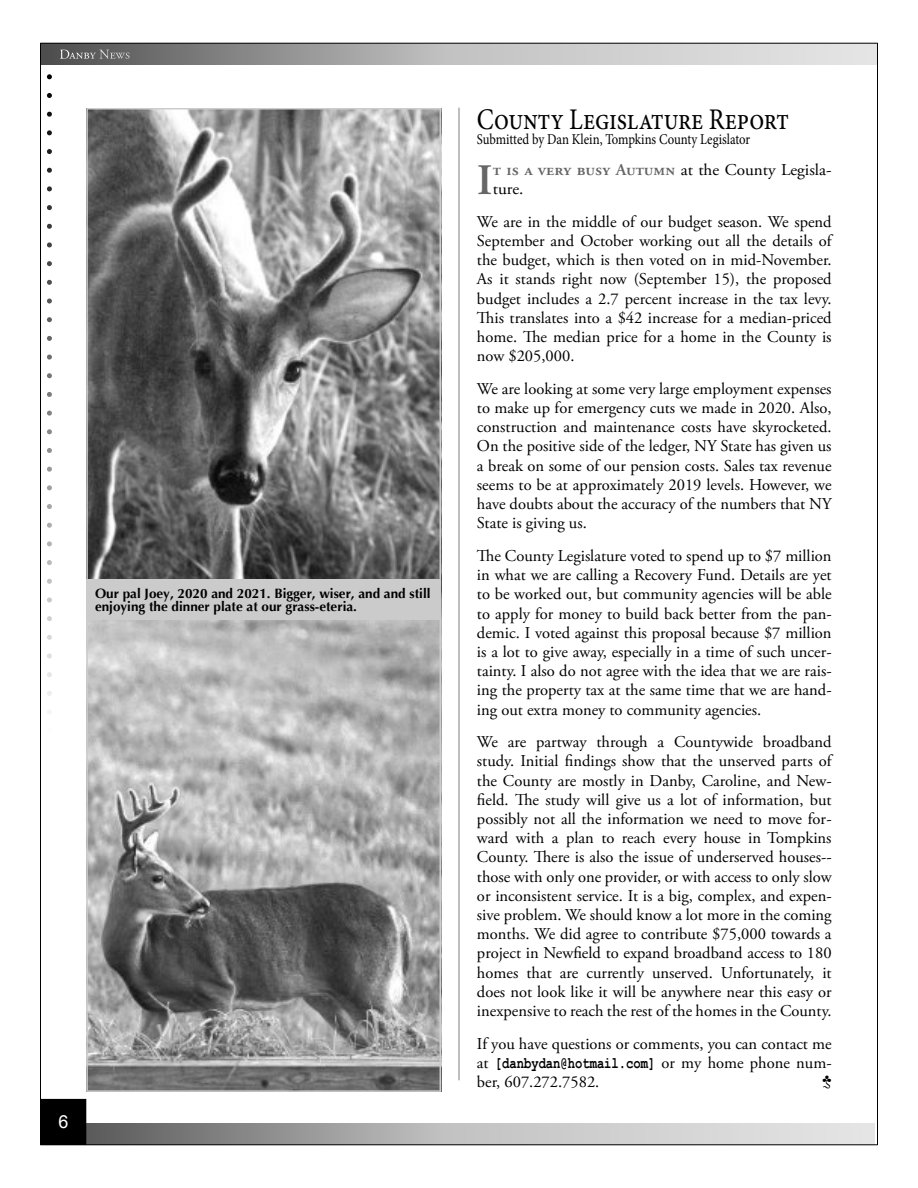
<style>
.page{position:relative;width:918px;height:1188px;background:#fff}
.page>*{position:absolute;margin:0;border:0;box-sizing:border-box;transform-origin:0 0}
.t1{font:600 43.35px "Adobe Garamond Pro";color:#666;scale:1.04 1}
.t2{font:30px "Minion Pro";letter-spacing:-.01em;color:#000;scale:.85 1}
.t3{font:18px "Arial";color:#fff}
.t4{font:16.5px/19.2px "Adobe Garamond Pro";color:#000;text-align:justify}
.t5{font:16.5px/19.2px "Adobe Garamond Pro";color:#000;scale:1.04 1}
.t6{font:700 16.2px "Courier New";color:#000;scale:.75 1}
.t7{font:15px "Minion Pro";letter-spacing:-.01em;color:#000;scale:.85 1}
.t8{font:700 13.5px/13.5px "Optima";color:#000}
.s1{font-weight:600;color:#666}
.s2{font-family:"Adobe Garamond Pro";font-weight:400;font-size:16.5px}
</style>
<div class="page">
<svg style="left:86px;top:1123px;width:789px;height:20px;background:#b3b3b3"></svg>
<svg style="left:42px;top:45px;width:834px;height:20px;background:#b1b1b1"></svg>
<div style="left:42px;top:1099px;width:44px;height:44px;background:#000"></div>
<svg style="left:60px;top:50px;width:70px;height:9px"></svg>
<svg style="left:47px;top:74px;width:5px;height:5px"></svg>
<svg style="left:47px;top:93px;width:5px;height:5px"></svg>
<svg style="left:47px;top:112px;width:5px;height:5px"></svg>
<svg style="left:47px;top:130px;width:5px;height:5px"></svg>
<svg style="left:47px;top:149px;width:5px;height:5px"></svg>
<svg style="left:47px;top:168px;width:5px;height:5px"></svg>
<svg style="left:47px;top:186px;width:5px;height:5px"></svg>
<svg style="left:47px;top:205px;width:5px;height:5px"></svg>
<svg style="left:47px;top:224px;width:5px;height:5px"></svg>
<svg style="left:47px;top:242px;width:5px;height:5px"></svg>
<svg style="left:47px;top:261px;width:5px;height:5px"></svg>
<svg style="left:47px;top:280px;width:5px;height:5px"></svg>
<svg style="left:47px;top:299px;width:5px;height:5px"></svg>
<svg style="left:47px;top:317px;width:5px;height:5px"></svg>
<svg style="left:47px;top:336px;width:5px;height:5px"></svg>
<svg style="left:47px;top:355px;width:5px;height:5px"></svg>
<svg style="left:47px;top:373px;width:5px;height:5px"></svg>
<svg style="left:47px;top:392px;width:5px;height:5px"></svg>
<svg style="left:47px;top:411px;width:5px;height:5px"></svg>
<svg style="left:47px;top:429px;width:5px;height:5px"></svg>
<svg style="left:47px;top:448px;width:5px;height:5px"></svg>
<svg style="left:47px;top:467px;width:5px;height:5px"></svg>
<svg style="left:47px;top:485px;width:5px;height:5px"></svg>
<svg style="left:47px;top:504px;width:5px;height:5px"></svg>
<svg style="left:47px;top:523px;width:5px;height:5px"></svg>
<svg style="left:47px;top:541px;width:5px;height:5px"></svg>
<svg style="left:47px;top:560px;width:5px;height:5px"></svg>
<svg style="left:47px;top:579px;width:5px;height:5px"></svg>
<svg style="left:47px;top:597px;width:5px;height:5px"></svg>
<svg style="left:47px;top:616px;width:5px;height:5px"></svg>
<svg style="left:47px;top:635px;width:5px;height:5px"></svg>
<svg style="left:47px;top:654px;width:5px;height:5px"></svg>
<svg style="left:47px;top:672px;width:5px;height:5px"></svg>
<svg style="left:47px;top:691px;width:5px;height:5px"></svg>
<svg style="left:86px;top:620px;width:355px;height:472px;background:#9b9b9b"></svg>
<svg style="left:86px;top:108px;width:355px;height:471px;background:#7d7d7d"></svg>
<div style="left:86px;top:579px;width:355px;height:41px;background:#cbcbcb"></div>
<hr style="left:459px;top:108px;width:1px;height:972px;background:#7f7f7f">
<p class="t8" style="left:95px;top:587px;width:337px">Our pal Joey, 2020 and 2021. Bigger, wiser, and and still enjoying the dinner plate at our grass-eteria.</p>
<p class="t3" style="left:58px;top:1115px;width:12px">6</p>
<h2 class="t2" style="left:477px;top:108px;width:369px">County Legislature Report</h2>
<p class="t7" style="left:477px;top:133px;width:323px">Submitted by Dan Klein, Tompkins County Legislator</p>
<h1 class="t1" style="left:477px;top:163px;width:17px">I</h1>
<p class="t5" style="left:493px;top:161px;width:327px"><span class="s1">T IS A VERY BUSY AUTUMN</span> at the County Legisla&shy;ture.</p>
<p class="t4" style="left:477px;top:213px;width:356px">We are in the middle of our budget season. We spend September and October working out all the details of the budget, which is then voted on in mid-November.<br>As it stands right now (September 15), the proposed budget includes a 2.7 percent increase in the tax levy.<br>This translates into a $42 increase for a median-priced home. The median price for a home in the County is now $205,000.</p>
<p class="t4" style="left:477px;top:380px;width:356px">We are looking at some very large employment expenses to make up for emergency cuts we made in 2020. Also, construction and maintenance costs have skyrocketed.<br>On the positive side of the ledger, NY State has given us a break on some of our pension costs. Sales tax revenue seems to be at approximately 2019 levels. However, we have doubts about the accuracy of the numbers that NY State is giving us.</p>
<p class="t4" style="left:477px;top:548px;width:356px">The County Legislature voted to spend up to $7 million in what we are calling a Recovery Fund. Details are yet to be worked out, but community agencies will be able to apply for money to build back better from the pan&shy;demic. I voted against this proposal because $7 million is a lot to give away, especially in a time of such uncer&shy;tainty. I also do not agree with the idea that we are rais&shy;ing the property tax at the same time that we are hand&shy;ing out extra money to community agencies.</p>
<p class="t4" style="left:477px;top:734px;width:356px">We are partway through a Countywide broadband study. Initial findings show that the unserved parts of the County are mostly in Danby, Caroline, and New&shy;field. The study will give us a lot of information, but possibly not all the information we need to move for&shy;ward with a plan to reach every house in Tompkins County. There is also the issue of underserved houses-- those with only one provider, or with access to only slow or inconsistent service. It is a big, complex, and expen&shy;sive problem. We should know a lot more in the coming months. We did agree to contribute $75,000 towards a project in Newfield to expand broadband access to 180 homes that are currently unserved. Unfortunately, it does not look like it will be anywhere near this easy or inexpensive to reach the rest of the homes in the County.</p>
<p class="t4" style="left:477px;top:1035px;width:356px">If you have questions or comments, you can contact me</p>
<p class="t6" style="left:477px;top:1058px;width:474px"><span class="s2">at</span> [danbydan@hotmail.com] <span class="s2">or my home phone num-</span></p>
<p class="t4" style="left:477px;top:1074px;width:124px">ber, 607.272.7582.</p>
</div>
